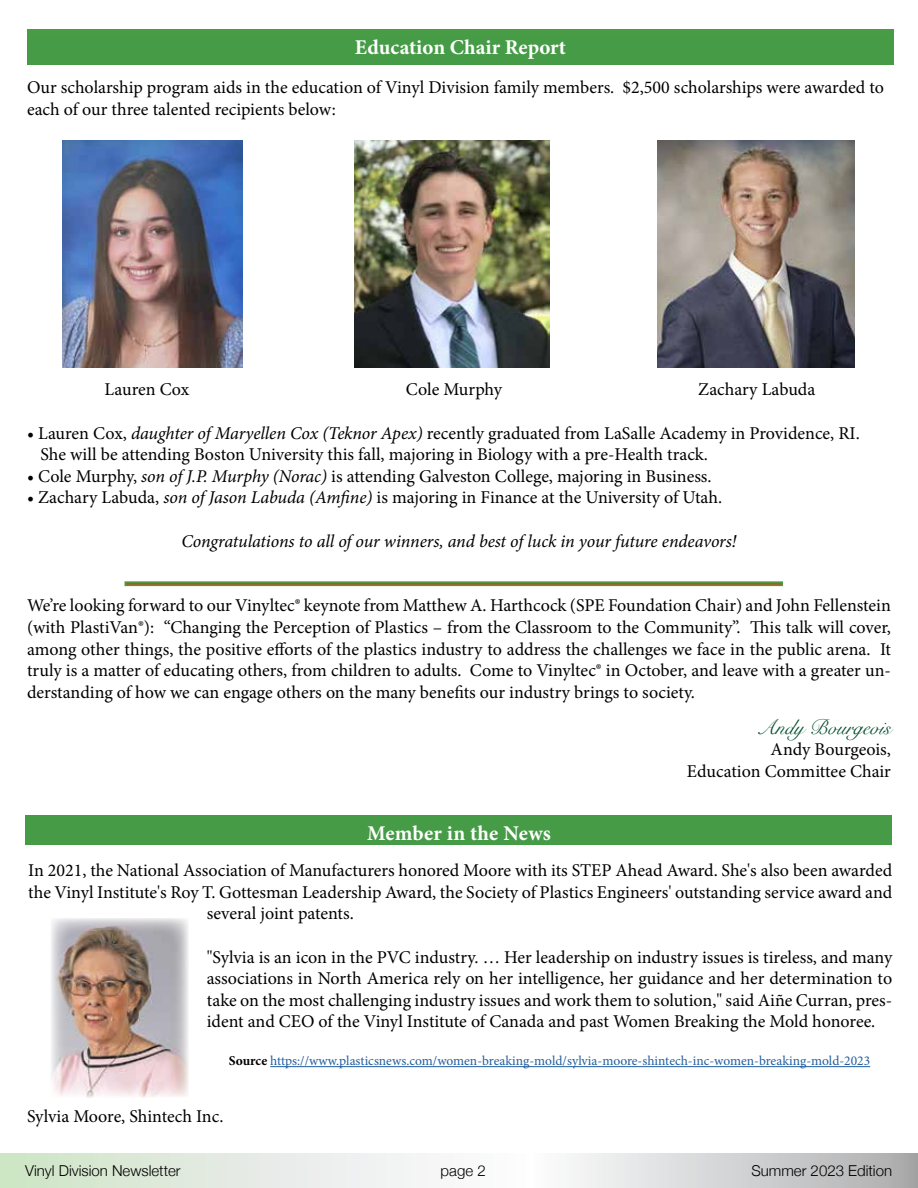
<style>
.page{position:relative;width:918px;height:1188px;background:#fff}
.page>*{position:absolute;margin:0;border:0;box-sizing:border-box;transform-origin:0 0}
.t1{font:700 21px "Minion Pro";letter-spacing:.005em;color:#fff}
.t2{font:21px "Snell Roundhand";color:#024e2d}
.t3{font:18px/21.6px "Minion Pro";color:#000}
.t4{font:italic 18px "Minion Pro";letter-spacing:-.01em;color:#000}
.t5{font:300 15px "Helvetica Neue";color:#000}
.t6{font:13.5px "Minion Pro";color:#215e9e}
.s1{font-style:italic}
.s2{font-weight:700;color:#000}
</style>
<div class="page">
<svg style="left:0;top:1153px;width:918px;height:35px"></svg>
<div style="left:26px;top:815px;width:866px;height:30px;background:#469c46"></div>
<img style="left:51px;top:918px;width:138px;height:179px">
<hr style="left:270px;top:1066px;width:600px;height:1px;background:#215e9e">
<img style="left:62px;top:140px;width:181px;height:227px">
<img style="left:354px;top:140px;width:195px;height:227px">
<img style="left:658px;top:140px;width:196px;height:227px">
<svg style="left:125px;top:581px;width:658px;height:5px;background:#818841"></svg>
<div style="left:27px;top:29px;width:867px;height:29px;background:#479c45"></div>
<div style="left:27px;top:38px;width:867px;height:27px;background:#469c46"></div>
<p class="t1" style="left:355px;top:32px;width:213px">Education Chair Report</p>
<p class="t3" style="left:27px;top:77px;width:859px">Our scholarship program aids in the education of Vinyl Division family members. $2,500 scholarships were awarded to each of our three talented recipients below:</p>
<p class="t3" style="left:105px;top:379px;width:86px">Lauren Cox</p>
<p class="t3" style="left:406px;top:379px;width:98px">Cole Murphy</p>
<p class="t3" style="left:698px;top:379px;width:119px">Zachary Labuda</p>
<p class="t3" style="left:40px;top:422px;width:819px;text-indent:-14px">• Lauren Cox, <span class="s1">daughter of Maryellen Cox (Teknor Apex)</span> recently graduated from LaSalle Academy in Providence, RI.<br>She will be attending Boston University this fall, majoring in Biology with a pre-Health track.</p>
<p class="t3" style="left:27px;top:465px;width:684px">• Cole Murphy, <span class="s1">son of J.P. Murphy (Norac)</span> is attending Galveston College, majoring in Business.</p>
<p class="t3" style="left:27px;top:487px;width:695px">• Zachary Labuda, <span class="s1">son of Jason Labuda (Amfine)</span> is majoring in Finance at the University of Utah.</p>
<p class="t4" style="left:181px;top:529px;width:557px">Congratulations to all of our winners, and best of luck in your future endeavors!</p>
<p class="t3" style="left:27px;top:595px;width:866px;text-align:justify">We’re looking forward to our Vinyltec® keynote from Matthew A. Harthcock (SPE Foundation Chair) and John Fellenstein (with PlastiVan®): “Changing the Perception of Plastics – from the Classroom to the Community”. This talk will cover, among other things, the positive efforts of the plastics industry to address the challenges we face in the public arena. It truly is a matter of educating others, from children to adults. Come to Vinyltec® in October, and leave with a greater un&shy;derstanding of how we can engage others on the many benefits our industry brings to society.</p>
<p class="t2" style="left:756px;top:710px;width:136px">Andy Bourgeois</p>
<p class="t3" style="left:687px;top:739px;width:206px;text-align:right">Andy Bourgeois,<br>Education Committee Chair</p>
<p class="t1" style="left:367px;top:818px;width:186px">Member in the News</p>
<p class="t3" style="left:28px;top:860px;width:865px">In 2021, the National Association of Manufacturers honored Moore with its STEP Ahead Award. She's also been awarded</p>
<p class="t3" style="left:28px;top:881px;width:866px">the Vinyl Institute's Roy T. Gottesman Leadership Award, the Society of Plastics Engineers' outstanding service award and</p>
<p class="t3" style="left:207px;top:903px;width:146px">several joint patents.</p>
<p class="t3" style="left:207px;top:946px;width:687px;text-align:justify">"Sylvia is an icon in the PVC industry. … Her leadership on industry issues is tireless, and many associations in North America rely on her intelligence, her guidance and her determination to take on the most challenging industry issues and work them to solution," said Aiñe Curran, pres&shy;ident and CEO of the Vinyl Institute of Canada and past Women Breaking the Mold honoree.</p>
<p class="t6" style="left:229px;top:1052px;width:643px"><span class="s2">Source</span> https://www.plasticsnews.com/women-breaking-mold/sylvia-moore-shintech-inc-women-breaking-mold-2023</p>
<p class="t3" style="left:27px;top:1106px;width:196px">Sylvia Moore, Shintech Inc.</p>
<p class="t5" style="left:25px;top:1158px;width:157px">Vinyl Division Newsletter</p>
<p class="t5" style="left:441px;top:1158px;width:47px">page 2</p>
<p class="t5" style="left:751px;top:1158px;width:142px">Summer 2023 Edition</p>
</div>
